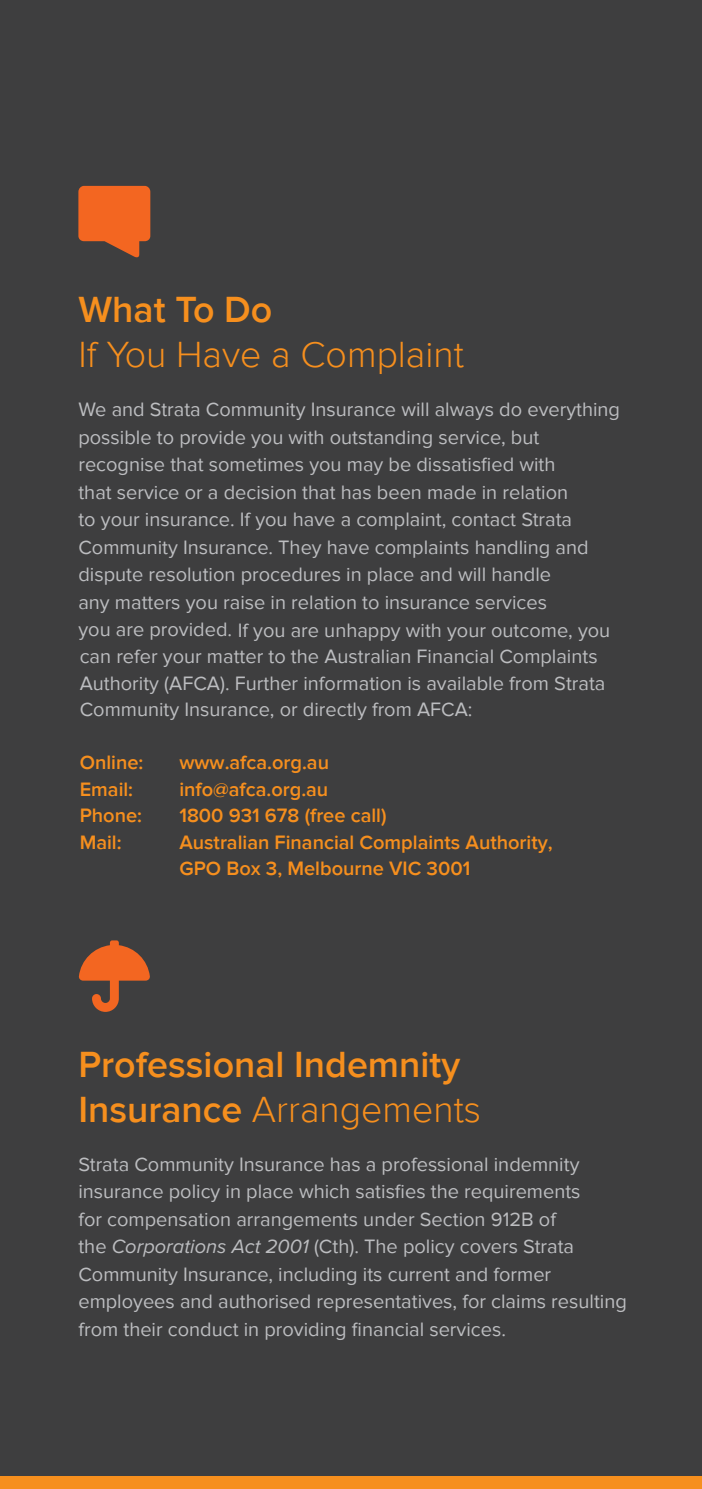
<style>
.page{position:relative;width:702px;height:1489px;background:#fff}
.page>*{position:absolute;margin:0;border:0;box-sizing:border-box;transform-origin:0 0}
.t1{font:600 37.5px/45px "Proxima Nova";color:#f68f1e}
.t2{font:300 37.5px "Proxima Nova";color:#f68f1e}
.t3{font:20px/27.5px "Proxima Nova";color:#bcbdc0}
.t4{font:600 20px/26.5px "Proxima Nova";color:#f68f1e}
.s1{font-weight:300}
.s2{font-style:italic}
</style>
<div class="page">
<div style="left:0;top:0;width:702px;height:1488px;background:#3e3e3f"></div>
<div style="left:0;top:1476px;width:702px;height:12px;background:#f68f1e"></div>
<svg style="left:78px;top:186px;width:72px;height:72px"></svg>
<svg style="left:79px;top:940px;width:71px;height:71px"></svg>
<h1 class="t1" style="left:78px;top:288px;width:195px">What To Do</h1>
<h1 class="t2" style="left:78px;top:333px;width:387px">If You Have a Complaint</h1>
<p class="t3" style="left:78px;top:396px;width:543px">We and Strata Community Insurance will always do everything possible to provide you with outstanding service, but recognise that sometimes you may be dissatisfied with<br>that service or a decision that has been made in relation<br>to your insurance. If you have a complaint, contact Strata Community Insurance. They have complaints handling and dispute resolution procedures in place and will handle<br>any matters you raise in relation to insurance services<br>you are provided. If you are unhappy with your outcome, you</p>
<p class="t3" style="left:80px;top:643px;width:527px;line-height:26.5px">can refer your matter to the Australian Financial Complaints<br>Authority (AFCA). Further information is available from Strata<br>Community Insurance, or directly from AFCA:</p>
<p class="t4" style="left:80px;top:749px;width:65px">Online:</p>
<p class="t4" style="left:179px;top:749px;width:151px">www.afca.org.au</p>
<p class="t4" style="left:80px;top:776px;width:55px">Email:</p>
<p class="t4" style="left:179px;top:776px;width:150px">info@afca.org.au</p>
<p class="t4" style="left:80px;top:802px;width:64px">Phone:</p>
<p class="t4" style="left:179px;top:802px;width:209px">1800 931 678 (free call)</p>
<p class="t4" style="left:80px;top:829px;width:43px">Mail:</p>
<p class="t4" style="left:179px;top:829px;width:375px">Australian Financial Complaints Authority,<br>GPO Box 3, Melbourne VIC 3001</p>
<h1 class="t1" style="left:78px;top:1042px;width:404px">Professional Indemnity<br>Insurance <span class="s1">Arrangements</span></h1>
<p class="t3" style="left:78px;top:1150px;width:550px">Strata Community Insurance has a professional indemnity insurance policy in place which satisfies the requirements<br>for compensation arrangements under Section 912B of<br>the <span class="s2">Corporations Act 2001</span> (Cth). The policy covers Strata Community Insurance, including its current and former employees and authorised representatives, for claims resulting from their conduct in providing financial services.</p>
</div>
